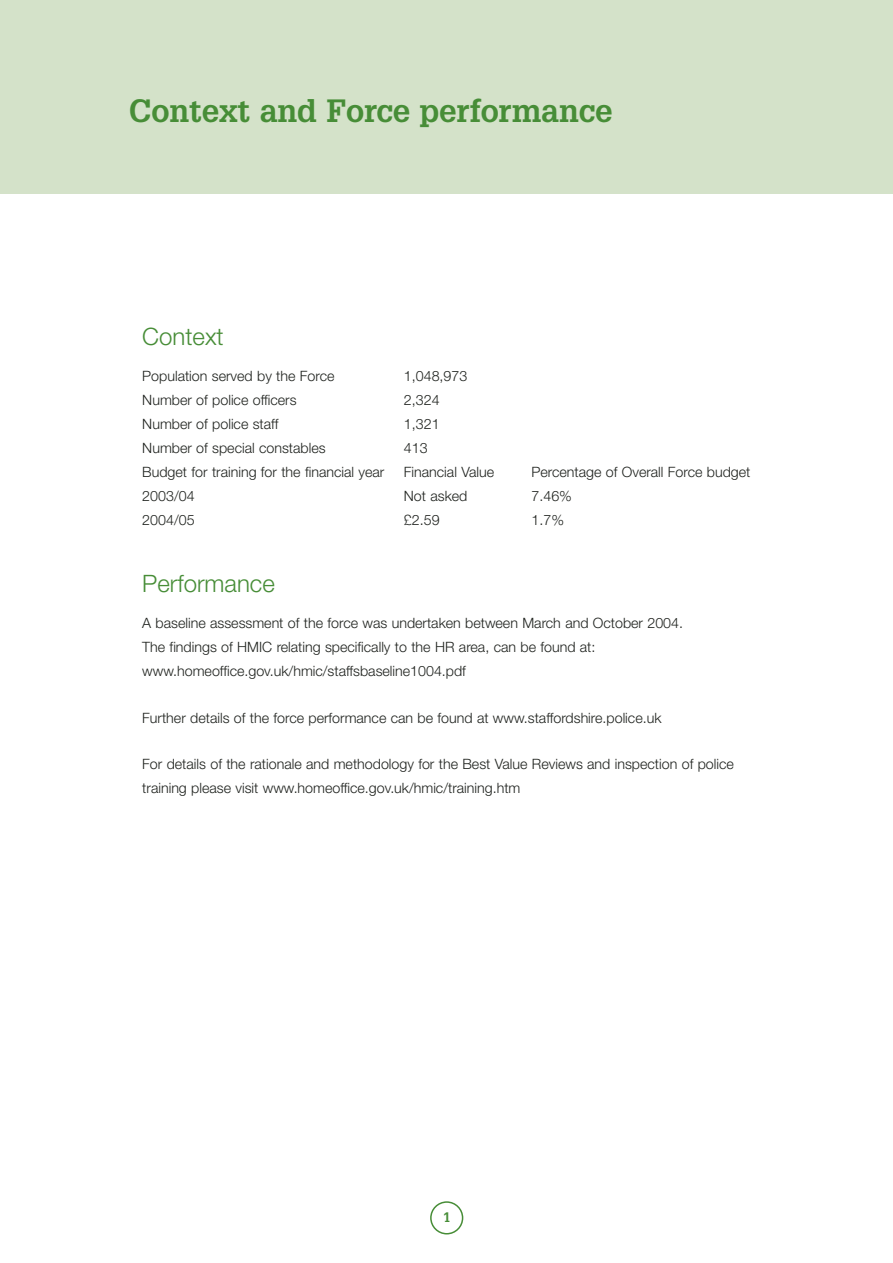
<style>
.page{position:relative;width:893px;height:1263px;background:#fff}
.page>*{position:absolute;margin:0;border:0;box-sizing:border-box;transform-origin:0 0}
.t1{font:700 31.5px "Glypha";letter-spacing:-.005em;color:#478d37}
.t2{font:300 24px "Helvetica Neue";color:#478d37}
.t3{font:300 14.25px/24px "Helvetica Neue";color:#1f221e}
.t4{font:700 13.5px "Glypha";color:#478d37}
</style>
<div class="page">
<div style="left:0;top:0;width:892px;height:194px;background:#d4e2c9"></div>
<svg style="left:430px;top:1201px;width:33px;height:34px"></svg>
<h1 class="t1" style="left:129px;top:99px;width:485px">Context and Force performance</h1>
<h2 class="t2" style="left:142px;top:327px;width:83px">Context</h2>
<p class="t3" style="left:142px;top:365px;width:194px">Population served by the Force</p>
<p class="t3" style="left:404px;top:365px;width:65px">1,048,973</p>
<p class="t3" style="left:142px;top:389px;width:156px">Number of police officers</p>
<p class="t3" style="left:404px;top:389px;width:37px">2,324</p>
<p class="t3" style="left:142px;top:413px;width:138px">Number of police staff</p>
<p class="t3" style="left:404px;top:413px;width:37px">1,321</p>
<p class="t3" style="left:142px;top:437px;width:185px">Number of special constables</p>
<p class="t3" style="left:404px;top:437px;width:25px">413</p>
<p class="t3" style="left:142px;top:461px;width:243px">Budget for training for the financial year</p>
<p class="t3" style="left:404px;top:461px;width:92px">Financial Value</p>
<p class="t3" style="left:531px;top:461px;width:220px">Percentage of Overall Force budget</p>
<p class="t3" style="left:142px;top:485px;width:54px">2003/04</p>
<p class="t3" style="left:404px;top:485px;width:65px">Not asked</p>
<p class="t3" style="left:531px;top:485px;width:42px">7.46%</p>
<p class="t3" style="left:142px;top:509px;width:54px">2004/05</p>
<p class="t3" style="left:404px;top:509px;width:37px">£2.59</p>
<p class="t3" style="left:531px;top:509px;width:34px">1.7%</p>
<h2 class="t2" style="left:142px;top:575px;width:134px">Performance</h2>
<p class="t3" style="left:142px;top:613px;width:542px">A baseline assessment of the force was undertaken between March and October 2004.<br>The findings of HMIC relating specifically to the HR area, can be found at: www.homeoffice.gov.uk/hmic/staffsbaseline1004.pdf</p>
<p class="t3" style="left:142px;top:707px;width:520px">Further details of the force performance can be found at www.staffordshire.police.uk</p>
<p class="t3" style="left:142px;top:754px;width:593px">For details of the rationale and methodology for the Best Value Reviews and inspection of police training please visit www.homeoffice.gov.uk/hmic/training.htm</p>
<p class="t4" style="left:443px;top:1212px;width:9px">1</p>
</div>
